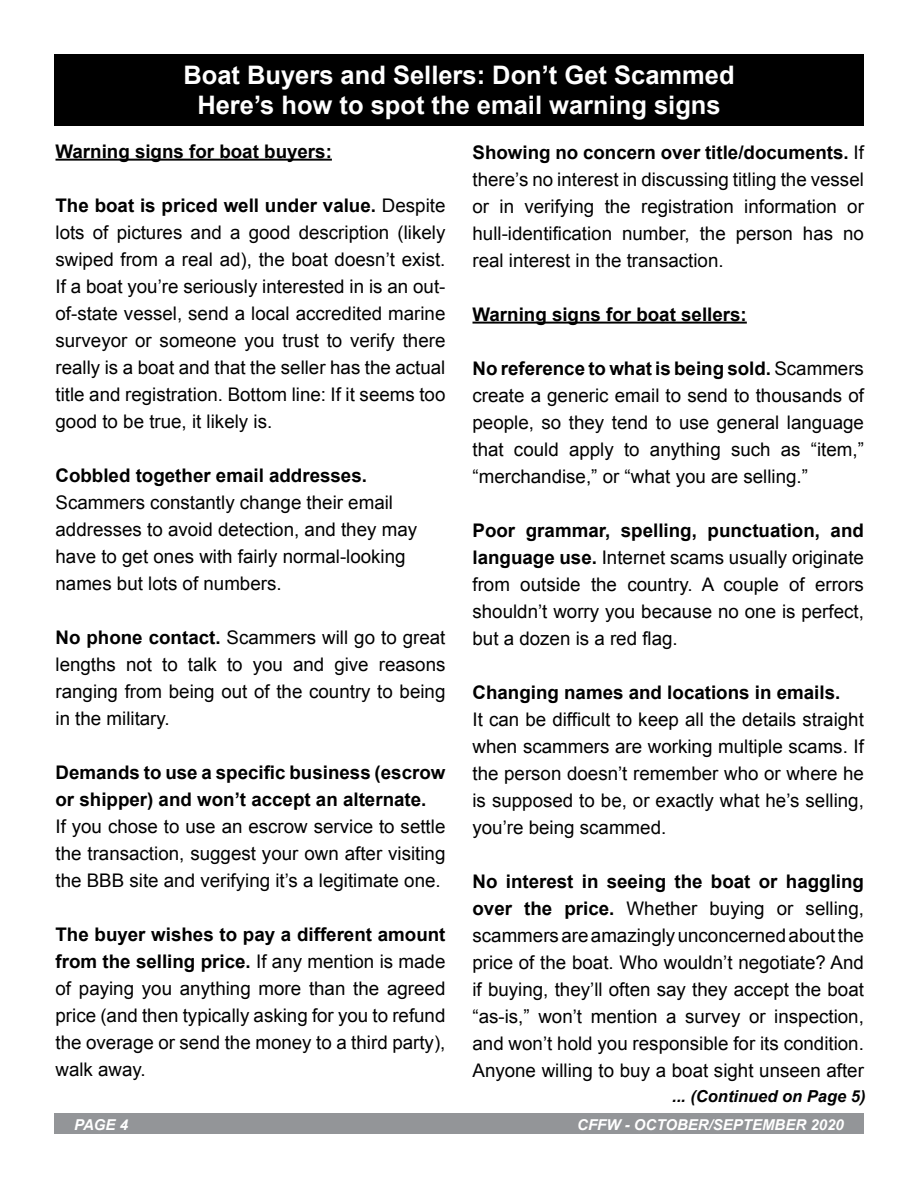
<style>
.page{position:relative;width:918px;height:1188px;background:#fff}
.page>*{position:absolute;margin:0;border:0;box-sizing:border-box;transform-origin:0 0}
.t1{font:700 25.5px/30.6px "Arial";color:#fff;text-align:center}
.t2{font:18.75px/27px "Arial";color:#000;text-align:justify}
.t3{font:700 18.75px/27px "Arial";color:#000}
.t4{font:italic 700 16.5px "Arial";color:#000}
.t5{font:italic 700 15px "Arial";color:#fff}
.s1{font-weight:700}
</style>
<div class="page">
<div style="left:54px;top:1114px;width:810px;height:20px;background:#939598"></div>
<div style="left:54px;top:54px;width:810px;height:71px;background:#000"></div>
<hr style="left:56px;top:159px;width:276px;height:2px;background:#000">
<hr style="left:472px;top:322px;width:275px;height:2px;background:#000">
<h1 class="t1" style="left:183px;top:60px;width:553px">Boat Buyers and Sellers: Don’t Get Scammed<br>Here’s how to spot the email warning signs</h1>
<p class="t3" style="left:56px;top:138px;width:278px">Warning signs for boat buyers:</p>
<p class="t2" style="left:56px;top:192px;width:391px"><span class="s1">The boat is priced well under value.</span> Despite lots of pictures and a good description (likely swiped from a real ad), the boat doesn’t exist.<br>If a boat you’re seriously interested in is an out&shy;of-state vessel, send a local accredited marine surveyor or someone you trust to verify there really is a boat and that the seller has the actual title and registration. Bottom line: If it seems too good to be true, it likely is.</p>
<p class="t3" style="left:56px;top:462px;width:313px">Cobbled together email addresses.</p>
<p class="t2" style="left:56px;top:489px;width:363px;text-align:left">Scammers constantly change their email addresses to avoid detection, and they may have to get ones with fairly normal-looking names but lots of numbers.</p>
<p class="t2" style="left:472px;top:139px;width:393px"><span class="s1">Showing no concern over title/documents.</span> If there’s no interest in discussing titling the vessel or in verifying the registration information or hull-identification number, the person has no real interest in the transaction.</p>
<p class="t3" style="left:472px;top:301px;width:276px">Warning signs for boat sellers:</p>
<p class="t2" style="left:472px;top:355px;width:393px"><span class="s1">No reference to what is being sold.</span> Scammers create a generic email to send to thousands of people, so they tend to use general language that could apply to anything such as “item,” “merchandise,” or “what you are selling.”</p>
<p class="t2" style="left:472px;top:517px;width:393px"><span class="s1">Poor grammar, spelling, punctuation, and language use.</span> Internet scams usually originate from outside the country. A couple of errors shouldn’t worry you because no one is perfect, but a dozen is a red flag.</p>
<p class="t3" style="left:472px;top:679px;width:369px">Changing names and locations in emails.</p>
<p class="t2" style="left:472px;top:706px;width:393px">It can be difficult to keep all the details straight when scammers are working multiple scams. If the person doesn’t remember who or where he is supposed to be, or exactly what he’s selling, you’re being scammed.</p>
<p class="t2" style="left:472px;top:868px;width:393px"><span class="s1">No interest in seeing the boat or haggling over the price.</span> Whether buying or selling, scammers are amazingly unconcerned about the price of the boat. Who wouldn’t negotiate? And if buying, they’ll often say they accept the boat “as-is,” won’t mention a survey or inspection, and won’t hold you responsible for its condition.<br>Anyone willing to buy a boat sight unseen after</p>
<p class="t2" style="left:56px;top:624px;width:391px"><span class="s1">No phone contact.</span> Scammers will go to great lengths not to talk to you and give reasons ranging from being out of the country to being in the military.</p>
<p class="t3" style="left:56px;top:759px;width:391px">Demands to use a specific business (escrow or shipper) and won’t accept an alternate.</p>
<p class="t2" style="left:56px;top:813px;width:391px">If you chose to use an escrow service to settle the transaction, suggest your own after visiting the BBB site and verifying it’s a legitimate one.</p>
<p class="t2" style="left:56px;top:921px;width:391px"><span class="s1">The buyer wishes to pay a different amount from the selling price.</span> If any mention is made of paying you anything more than the agreed price (and then typically asking for you to refund the overage or send the money to a third party), walk away.</p>
<p class="t4" style="left:672px;top:1085px;width:195px">... (Continued on Page 5)</p>
<p class="t5" style="left:74px;top:1115px;width:55px">PAGE 4</p>
<p class="t5" style="left:577px;top:1115px;width:268px">CFFW - OCTOBER/SEPTEMBER 2020</p>
</div>
